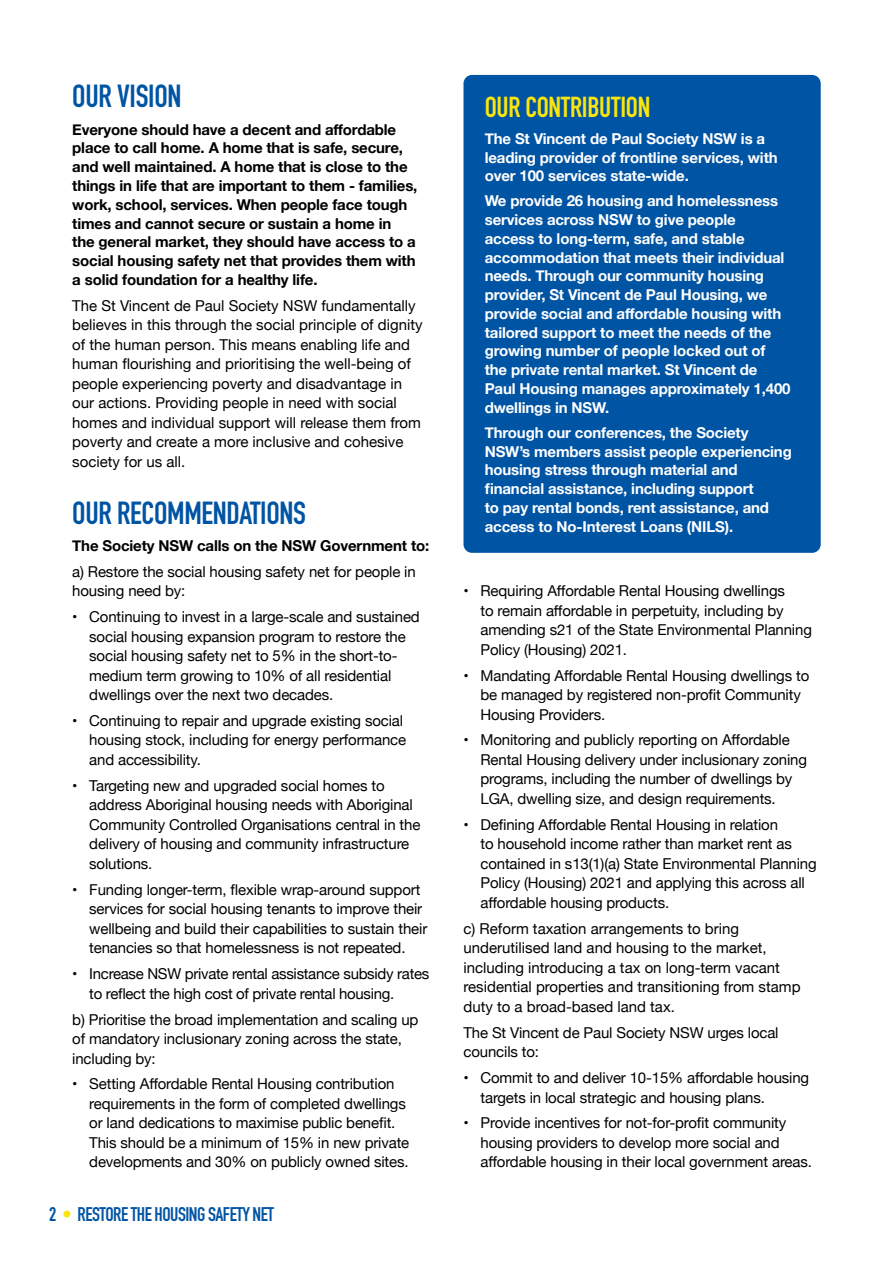
<style>
.page{position:relative;width:893px;height:1263px;background:#fff}
.page>*{position:absolute;margin:0;border:0;box-sizing:border-box;transform-origin:0 0}
.t1{font:700 31.5px "DIN Condensed";letter-spacing:-.01em;color:#0054a4}
.t2{font:700 28.5px "DIN Condensed";letter-spacing:-.01em;color:#fce50c}
.t3{font:700 19.5px "DIN Condensed";letter-spacing:-.025em;color:#0054a4}
.t4{font:15px/19.5px "Helvetica Neue";letter-spacing:-.01em;color:#000}
.t5{font:700 15px/18.8px "Helvetica Neue";letter-spacing:-.01em;color:#fff}
.t6{font:700 15px/18.8px "Helvetica Neue";letter-spacing:-.01em;color:#000}
.s1{color:#fce50c}
</style>
<div class="page">
<div style="left:463px;top:75px;width:358px;height:478px;background:#0054a4;border-radius:9px"></div>
<h1 class="t1" style="left:72px;top:75px;width:111px">OUR VISION</h1>
<p class="t6" style="left:72px;top:120px;width:347px">Everyone should have a decent and affordable place to call home. A home that is safe, secure, and well maintained. A home that is close to the things in life that are important to them - families, work, school, services. When people face tough times and cannot secure or sustain a home in the general market, they should have access to a social housing safety net that provides them with a solid foundation for a healthy life.</p>
<p class="t4" style="left:72px;top:296px;width:352px">The St Vincent de Paul Society NSW fundamentally believes in this through the social principle of dignity of the human person. This means enabling life and human flourishing and prioritising the well-being of people experiencing poverty and disadvantage in our actions. Providing people in need with social homes and individual support will release them from poverty and create a more inclusive and cohesive society for us all.</p>
<h1 class="t1" style="left:72px;top:491px;width:235px">OUR RECOMMENDATIONS</h1>
<p class="t6" style="left:72px;top:536px;width:359px">The Society NSW calls on the NSW Government to:</p>
<p class="t4" style="left:72px;top:562px;width:345px">a) Restore the social housing safety net for people in housing need by:</p>
<p class="t4" style="left:89px;top:608px;width:332px;text-indent:-17px">• Continuing to invest in a large-scale and sustained social housing expansion program to restore the social housing safety net to 5% in the short-to&shy;medium term growing to 10% of all residential dwellings over the next two decades.</p>
<p class="t4" style="left:89px;top:712px;width:318px;text-indent:-17px">• Continuing to repair and upgrade existing social housing stock, including for energy performance and accessibility.</p>
<p class="t4" style="left:89px;top:777px;width:333px;text-indent:-17px">• Targeting new and upgraded social homes to address Aboriginal housing needs with Aboriginal Community Controlled Organisations central in the delivery of housing and community infrastructure solutions.</p>
<p class="t4" style="left:89px;top:880px;width:340px;text-indent:-17px">• Funding longer-term, flexible wrap-around support services for social housing tenants to improve their wellbeing and build their capabilities to sustain their tenancies so that homelessness is not repeated.</p>
<p class="t4" style="left:89px;top:965px;width:342px;text-indent:-17px">• Increase NSW private rental assistance subsidy rates to reflect the high cost of private rental housing.</p>
<p class="t4" style="left:72px;top:1010px;width:348px">b) Prioritise the broad implementation and scaling up of mandatory inclusionary zoning across the state, including by:</p>
<p class="t4" style="left:89px;top:1075px;width:322px;text-indent:-17px">• Setting Affordable Rental Housing contribution requirements in the form of completed dwellings or land dedications to maximise public benefit.<br>This should be a minimum of 15% in new private developments and 30% on publicly owned sites.</p>
<h3 class="t3" style="left:49px;top:1201px;width:226px">2 <span class="s1">•</span> RESTORE THE HOUSING SAFETY NET</h3>
<h2 class="t2" style="left:485px;top:87px;width:167px">OUR CONTRIBUTION</h2>
<p class="t5" style="left:485px;top:129px;width:294px">The St Vincent de Paul Society NSW is a leading provider of frontline services, with over 100 services state-wide.</p>
<p class="t5" style="left:485px;top:192px;width:307px">We provide 26 housing and homelessness services across NSW to give people<br>access to long-term, safe, and stable accommodation that meets their individual needs. Through our community housing provider, St Vincent de Paul Housing, we provide social and affordable housing with tailored support to meet the needs of the growing number of people locked out of the private rental market. St Vincent de Paul Housing manages approximately 1,400 dwellings in NSW.</p>
<p class="t5" style="left:485px;top:423px;width:309px">Through our conferences, the Society NSW’s members assist people experiencing housing stress through material and financial assistance, including support<br>to pay rental bonds, rent assistance, and access to No-Interest Loans (NILS).</p>
<p class="t4" style="left:480px;top:582px;width:333px;text-indent:-17px">• Requiring Affordable Rental Housing dwellings<br>to remain affordable in perpetuity, including by amending s21 of the State Environmental Planning Policy (Housing) 2021.</p>
<p class="t4" style="left:480px;top:666px;width:330px;text-indent:-17px">• Mandating Affordable Rental Housing dwellings to be managed by registered non-profit Community<br>Housing Providers.</p>
<p class="t4" style="left:480px;top:731px;width:328px;text-indent:-17px">• Monitoring and publicly reporting on Affordable Rental Housing delivery under inclusionary zoning programs, including the number of dwellings by LGA, dwelling size, and design requirements.</p>
<p class="t4" style="left:480px;top:816px;width:338px;text-indent:-17px">• Defining Affordable Rental Housing in relation<br>to household income rather than market rent as contained in s13(1)(a) State Environmental Planning Policy (Housing) 2021 and applying this across all affordable housing products.</p>
<p class="t4" style="left:463px;top:919px;width:339px">c) Reform taxation arrangements to bring underutilised land and housing to the market, including introducing a tax on long-term vacant residential properties and transitioning from stamp duty to a broad-based land tax.</p>
<p class="t4" style="left:463px;top:1023px;width:317px">The St Vincent de Paul Society NSW urges local councils to:</p>
<p class="t4" style="left:480px;top:1069px;width:330px;text-indent:-17px">• Commit to and deliver 10-15% affordable housing targets in local strategic and housing plans.</p>
<p class="t4" style="left:480px;top:1114px;width:333px;text-indent:-17px">• Provide incentives for not-for-profit community housing providers to develop more social and affordable housing in their local government areas.</p>
</div>
